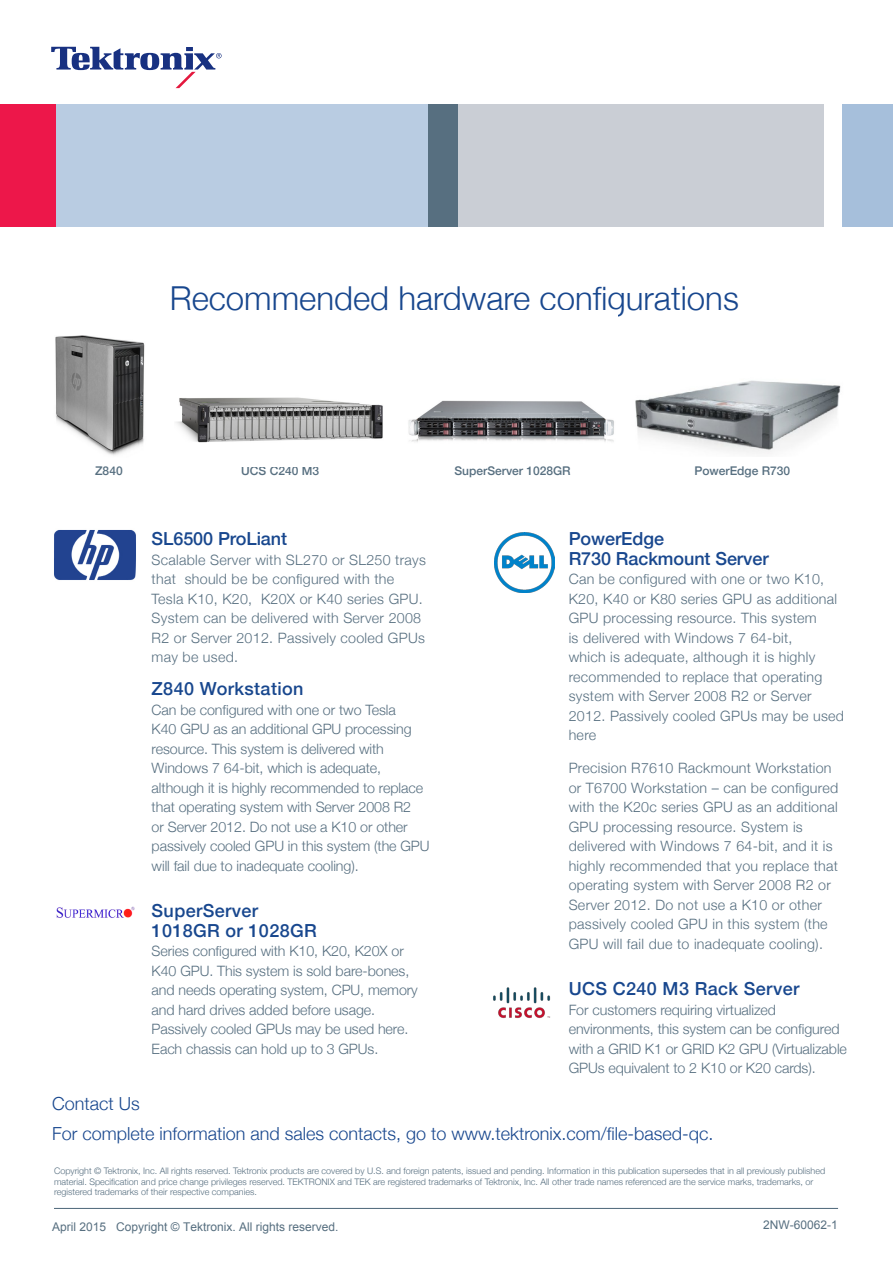
<style>
.page{position:relative;width:893px;height:1263px;background:#fff}
.page>*{position:absolute;margin:0;border:0;box-sizing:border-box;transform-origin:0 0}
.Docoument_title{font:300 33px "Helvetica Neue";color:#18478e}
.Docoument_title-2{font:300 18px "Helvetica Neue";color:#18478e}
.Heading{font:500 18px "Helvetica Neue";letter-spacing:.02em;color:#18478e}
.Heading-2{font:500 18px "Helvetica Neue";letter-spacing:-.005em;color:#18478e}
.Heading-3{font:300 14.25px/19.5px "Helvetica Neue";letter-spacing:.02em;color:#576f80}
.Paragraph_Style_1{font:300 14.25px/19.5px "Helvetica Neue";letter-spacing:-.005em;color:#576f80}
.Heading_1{font:12px "Arial";color:#576f80}
.t1{font:500 12px "Helvetica Neue";color:#576f80}
.Paragraph_Style_1-2{font:300 9px/10.8px "Helvetica Neue";color:#576f80}
</style>
<div class="page">
<svg style="left:51px;top:47px;width:171px;height:41px"></svg>
<hr style="left:54px;top:1208px;width:784px;height:1px;background:#576f80">
<div style="left:0;top:104px;width:56px;height:122px;background:#ed174a"></div>
<div style="left:842px;top:104px;width:51px;height:122px;background:#a6bfdb"></div>
<div style="left:57px;top:104px;width:374px;height:122px;background:#b9cce2"></div>
<div style="left:428px;top:104px;width:30px;height:122px;background:#576f80"></div>
<div style="left:458px;top:104px;width:365px;height:122px;background:#caced5"></div>
<img style="left:55px;top:335px;width:90px;height:121px">
<img style="left:635px;top:380px;width:206px;height:74px">
<img style="left:408px;top:400px;width:206px;height:42px">
<img style="left:176px;top:397px;width:207px;height:46px">
<img style="left:56px;top:906px;width:79px;height:12px">
<img style="left:54px;top:530px;width:82px;height:50px">
<img style="left:495px;top:533px;width:59px;height:59px">
<img style="left:493px;top:987px;width:58px;height:31px">
<p class="Docoument_title" style="left:170px;top:272px;width:571px">Recommended hardware configurations</p>
<p class="t1" style="left:95px;top:461px;width:29px">Z840</p>
<p class="t1" style="left:241px;top:461px;width:79px">UCS C240 M3</p>
<p class="Heading-2" style="left:152px;top:524px;width:137px">SL6500 ProLiant</p>
<p class="Heading-3" style="left:152px;top:549px;width:276px">Scalable Server with SL270 or SL250 trays that should be be configured with the Tesla K10, K20, K20X or K40 series GPU.<br>System can be delivered with Server 2008<br>R2 or Server 2012. Passively cooled GPUs may be used.</p>
<p class="Heading" style="left:152px;top:674px;width:153px">Z840 Workstation</p>
<p class="Paragraph_Style_1" style="left:152px;top:699px;width:280px">Can be configured with one or two Tesla<br>K40 GPU as an additional GPU processing resource. This system is delivered with Windows 7 64-bit, which is adequate, although it is highly recommended to replace that operating system with Server 2008 R2<br>or Server 2012. Do not use a K10 or other passively cooled GPU in this system (the GPU will fail due to inadequate cooling).</p>
<p class="Heading" style="left:152px;top:896px;width:108px">SuperServer</p>
<p class="Heading" style="left:152px;top:916px;width:167px">1018GR or 1028GR</p>
<p class="Paragraph_Style_1" style="left:152px;top:940px;width:268px">Series configured with K10, K20, K20X or K40 GPU. This system is sold bare-bones, and needs operating system, CPU, memory and hard drives added before usage.<br>Passively cooled GPUs may be used here.<br>Each chassis can hold up to 3 GPUs.</p>
<p class="t1" style="left:454px;top:461px;width:118px">SuperServer 1028GR</p>
<p class="t1" style="left:694px;top:461px;width:97px">PowerEdge R730</p>
<p class="Heading-2" style="left:569px;top:524px;width:97px">PowerEdge</p>
<p class="Heading-2" style="left:569px;top:544px;width:201px">R730 Rackmount Server</p>
<p class="Heading-3" style="left:569px;top:568px;width:277px">Can be configured with one or two K10, K20, K40 or K80 series GPU as additional GPU processing resource. This system<br>is delivered with Windows 7 64-bit,<br>which is adequate, although it is highly recommended to replace that operating system with Server 2008 R2 or Server 2012. Passively cooled GPUs may be used here</p>
<p class="Heading-3" style="left:569px;top:757px;width:271px">Precision R7610 Rackmount Workstation or T6700 Workstation – can be configured with the K20c series GPU as an additional GPU processing resource. System is delivered with Windows 7 64-bit, and it is highly recommended that you replace that operating system with Server 2008 R2 or Server 2012. Do not use a K10 or other passively cooled GPU in this system (the GPU will fail due to inadequate cooling).</p>
<p class="Heading" style="left:569px;top:974px;width:232px">UCS C240 M3 Rack Server</p>
<p class="Paragraph_Style_1" style="left:569px;top:999px;width:280px">For customers requiring virtualized environments, this system can be configured with a GRID K1 or GRID K2 GPU (Virtualizable GPUs equivalent to 2 K10 or K20 cards).</p>
<p class="Docoument_title-2" style="left:52px;top:1089px;width:89px">Contact Us</p>
<p class="Docoument_title-2" style="left:52px;top:1119px;width:663px">For complete information and sales contacts, go to www.tektronix.com/file-based-qc.</p>
<p class="Paragraph_Style_1-2" style="left:54px;top:1164px;width:773px">Copyright © Tektronix, Inc. All rights reserved. Tektronix products are covered by U.S. and foreign patents, issued and pending. Information in this publication supersedes that in all previously published material. Specification and price change privileges reserved. TEKTRONIX and TEK are registered trademarks of Tektronix, Inc. All other trade names referenced are the service marks, trademarks, or registered trademarks of their respective companies.</p>
<p class="Heading_1" style="left:52px;top:1219px;width:288px">April 2015 Copyright © Tektronix. All rights reserved.</p>
<p class="Heading_1" style="left:763px;top:1217px;width:76px">2NW-60062-1</p>
</div>
